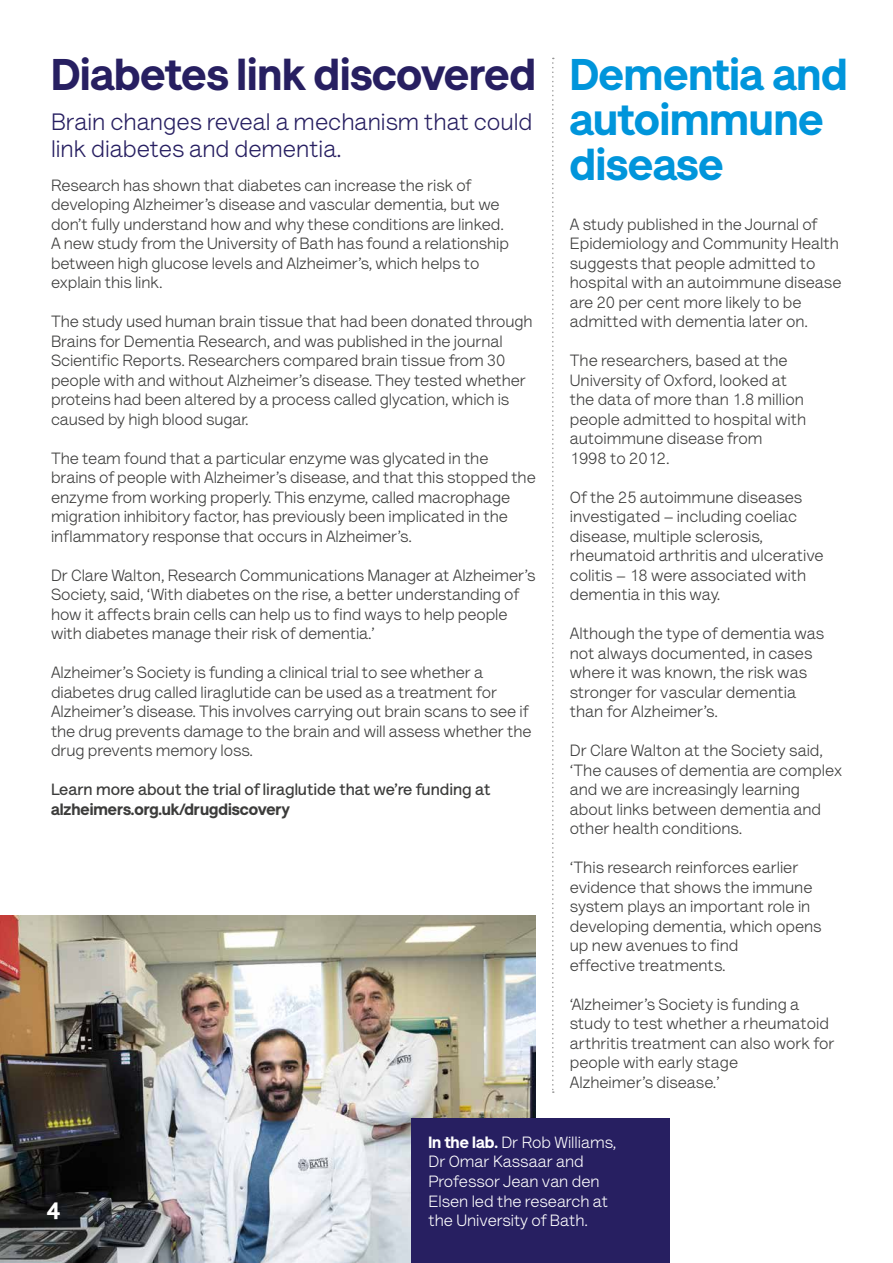
<style>
.page{position:relative;width:893px;height:1263px;background:#fff}
.page>*{position:absolute;margin:0;border:0;box-sizing:border-box;transform-origin:0 0}
.t1{font:900 45px/45px "AS Lettera Text";color:#0095db}
.t2{font:900 45px "AS Lettera Text";color:#271f61}
.t3{font:24px/27px "AS Lettera Text";color:#271f61}
.t4{font:900 24px "AS Lettera Text";color:#fff}
.t5{font:16.5px/19.5px "AS Lettera Text";letter-spacing:-.005em;color:#3c3c3b}
.t6{font:16.5px/19.5px "AS Lettera Text";color:#fff}
.t7{font:700 16.5px "AS Lettera Text";color:#3c3c3b}
.t8{font:900 16.5px "AS Lettera Text";color:#3c3c3b}
.s1{font-weight:900}
</style>
<div class="page">
<img style="left:0;top:916px;width:536px;height:347px">
<svg style="left:552px;top:58px;width:2px;height:1035px"></svg>
<div style="left:411px;top:1119px;width:259px;height:144px;background:#271f61"></div>
<h1 class="t2" style="left:51px;top:38px;width:486px">Diabetes link discovered</h1>
<h2 class="t3" style="left:51px;top:107px;width:483px">Brain changes reveal a mechanism that could link diabetes and dementia.</h2>
<p class="t5" style="left:51px;top:174px;width:459px">Research has shown that diabetes can increase the risk of developing Alzheimer’s disease and vascular dementia, but we don’t fully understand how and why these conditions are linked.<br>A new study from the University of Bath has found a relationship between high glucose levels and Alzheimer’s, which helps to explain this link.</p>
<p class="t5" style="left:51px;top:310px;width:483px">The study used human brain tissue that had been donated through Brains for Dementia Research, and was published in the journal Scientific Reports. Researchers compared brain tissue from 30 people with and without Alzheimer’s disease. They tested whether proteins had been altered by a process called glycation, which is caused by high blood sugar.</p>
<p class="t5" style="left:51px;top:447px;width:486px">The team found that a particular enzyme was glycated in the brains of people with Alzheimer’s disease, and that this stopped the enzyme from working properly. This enzyme, called macrophage migration inhibitory factor, has previously been implicated in the inflammatory response that occurs in Alzheimer’s.</p>
<p class="t5" style="left:51px;top:564px;width:486px">Dr Clare Walton, Research Communications Manager at Alzheimer’s Society, said, ‘With diabetes on the rise, a better understanding of how it affects brain cells can help us to find ways to help people with diabetes manage their risk of dementia.’</p>
<p class="t5" style="left:51px;top:661px;width:482px">Alzheimer’s Society is funding a clinical trial to see whether a diabetes drug called liraglutide can be used as a treatment for Alzheimer’s disease. This involves carrying out brain scans to see if the drug prevents damage to the brain and will assess whether the drug prevents memory loss.</p>
<p class="t7" style="left:51px;top:777px;width:441px">Learn more about the trial of liraglutide that we’re funding at</p>
<p class="t8" style="left:51px;top:795px;width:240px">alzheimers.org.uk/drugdiscovery</p>
<h1 class="t1" style="left:570px;top:49px;width:279px">Dementia and autoimmune disease</h1>
<p class="t5" style="left:570px;top:213px;width:273px">A study published in the Journal of Epidemiology and Community Health suggests that people admitted to hospital with an autoimmune disease are 20 per cent more likely to be admitted with dementia later on.</p>
<p class="t5" style="left:570px;top:349px;width:238px">The researchers, based at the<br>University of Oxford, looked at the data of more than 1.8 million people admitted to hospital with autoimmune disease from<br>1998 to 2012.</p>
<p class="t5" style="left:570px;top:486px;width:255px">Of the 25 autoimmune diseases investigated – including coeliac disease, multiple sclerosis, rheumatoid arthritis and ulcerative colitis – 18 were associated with dementia in this way.</p>
<p class="t5" style="left:570px;top:622px;width:256px">Although the type of dementia was not always documented, in cases where it was known, the risk was stronger for vascular dementia than for Alzheimer’s.</p>
<p class="t5" style="left:570px;top:739px;width:274px">Dr Clare Walton at the Society said, ‘The causes of dementia are complex and we are increasingly learning about links between dementia and other health conditions.</p>
<p class="t5" style="left:570px;top:856px;width:253px">‘This research reinforces earlier evidence that shows the immune system plays an important role in developing dementia, which opens up new avenues to find<br>effective treatments.</p>
<p class="t5" style="left:570px;top:993px;width:266px">‘Alzheimer’s Society is funding a study to test whether a rheumatoid arthritis treatment can also work for people with early stage<br>Alzheimer’s disease.’</p>
<h2 class="t4" style="left:47px;top:1191px;width:15px">4</h2>
<p class="t6" style="left:428px;top:1131px;width:190px"><span class="s1">In the lab.</span> Dr Rob Williams,<br>Dr Omar Kassaar and<br>Professor Jean van den<br>Elsen led the research at the University of Bath.</p>
</div>
